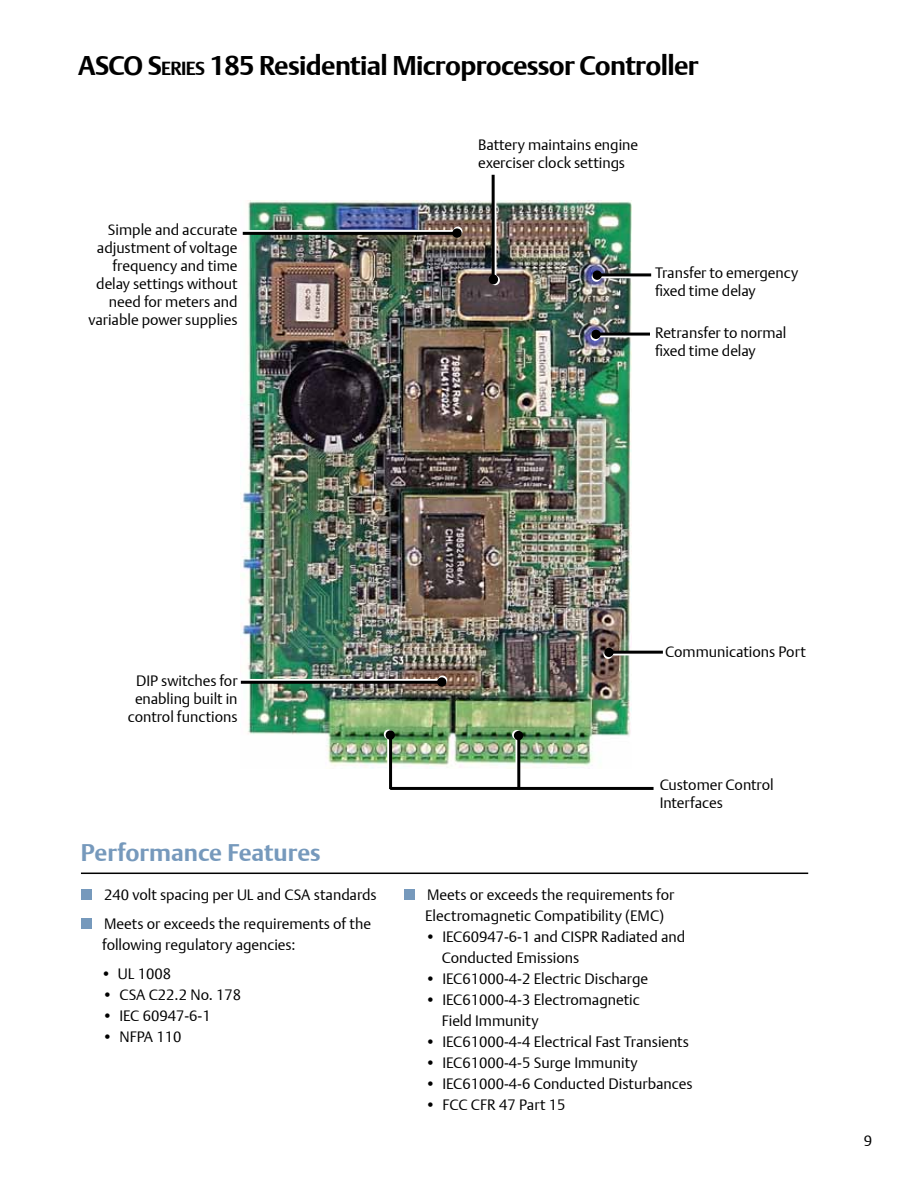
<style>
.page{position:relative;width:918px;height:1188px;background:#fff}
.page>*{position:absolute;margin:0;border:0;box-sizing:border-box;transform-origin:0 0}
.t1{font:700 27px "DTL Argo T";letter-spacing:-.025em;color:#000}
.t2{font:700 24px "DTL Argo T";color:#7699bc}
.t3{font:15px/18px "DTL Argo T Light";color:#000}
.s1{font-size:18.9px}
</style>
<div class="page">
<img style="left:242px;top:201px;width:389px;height:568px">
<hr style="left:81px;top:873px;width:727px;height:1px;background:#000">
<div style="left:81px;top:889px;width:11px;height:10px;background:#7699bc"></div>
<div style="left:81px;top:918px;width:11px;height:11px;background:#7699bc"></div>
<div style="left:404px;top:889px;width:11px;height:10px;background:#7699bc"></div>
<hr style="left:606px;top:652px;width:56px;height:3px;background:#fff">
<svg style="left:603px;top:650px;width:10px;height:9px"></svg>
<hr style="left:606px;top:651px;width:57px;height:3px;background:#000">
<div style="left:604px;top:648px;width:10px;height:9px;background:#000;border-radius:50%"></div>
<hr style="left:387px;top:732px;width:3px;height:56px;background:#fff">
<svg style="left:384px;top:730px;width:9px;height:9px"></svg>
<hr style="left:389px;top:733px;width:3px;height:56px;background:#000">
<div style="left:386px;top:730px;width:9px;height:10px;background:#000;border-radius:50%"></div>
<hr style="left:515px;top:732px;width:3px;height:57px;background:#fff">
<svg style="left:512px;top:730px;width:9px;height:9px"></svg>
<hr style="left:517px;top:733px;width:3px;height:57px;background:#000">
<div style="left:514px;top:731px;width:9px;height:9px;background:#000;border-radius:50%"></div>
<hr style="left:390px;top:787px;width:264px;height:3px;background:#000">
<hr style="left:594px;top:275px;width:56px;height:3px;background:#fff">
<svg style="left:592px;top:272px;width:9px;height:10px"></svg>
<hr style="left:595px;top:273px;width:56px;height:3px;background:#000">
<div style="left:593px;top:271px;width:9px;height:9px;background:#000;border-radius:50%"></div>
<hr style="left:493px;top:187px;width:3px;height:96px;background:#fff">
<svg style="left:491px;top:275px;width:9px;height:10px"></svg>
<hr style="left:492px;top:175px;width:3px;height:107px;background:#000">
<div style="left:489px;top:274px;width:9px;height:10px;background:#000;border-radius:50%"></div>
<hr style="left:593px;top:334px;width:56px;height:3px;background:#fff">
<svg style="left:591px;top:331px;width:9px;height:10px"></svg>
<hr style="left:594px;top:333px;width:56px;height:3px;background:#000">
<div style="left:591px;top:330px;width:10px;height:9px;background:#000;border-radius:50%"></div>
<hr style="left:243px;top:230px;width:217px;height:3px;background:#fff">
<svg style="left:453px;top:227px;width:10px;height:9px"></svg>
<hr style="left:243px;top:232px;width:216px;height:3px;background:#000">
<div style="left:452px;top:228px;width:10px;height:10px;background:#000;border-radius:50%"></div>
<hr style="left:241px;top:679px;width:204px;height:3px;background:#fff">
<svg style="left:438px;top:676px;width:9px;height:9px"></svg>
<hr style="left:241px;top:681px;width:203px;height:3px;background:#000">
<div style="left:437px;top:677px;width:9px;height:10px;background:#000;border-radius:50%"></div>
<h1 class="t1" style="left:78px;top:49px;width:622px">ASCO S<span class="s1">ERIES</span> 185 Residential Microprocessor Controller</h1>
<p class="t3" style="left:88px;top:221px;width:151px;text-align:right">Simple and accurate adjustment of voltage frequency and time delay settings without need for meters and variable power supplies</p>
<p class="t3" style="left:478px;top:135px;width:162px">Battery maintains engine exerciser clock settings</p>
<p class="t3" style="left:655px;top:264px;width:145px">Transfer to emergency fixed time delay</p>
<p class="t3" style="left:655px;top:324px;width:133px">Retransfer to normal fixed time delay</p>
<p class="t3" style="left:128px;top:671px;width:111px;text-align:center">DIP switches for enabling built in control functions</p>
<h2 class="t2" style="left:81px;top:838px;width:241px">Performance Features</h2>
<p class="t3" style="left:104px;top:880px;width:274px;line-height:29.1px">240 volt spacing per UL and CSA standards<br>Meets or exceeds the requirements of the</p>
<p class="t3" style="left:102px;top:936px;width:195px">following regulatory agencies:</p>
<p class="t3" style="left:101px;top:965px;width:72px">• UL 1008</p>
<p class="t3" style="left:102px;top:986px;width:141px">• CSA C22.2 No. 178</p>
<p class="t3" style="left:102px;top:1007px;width:110px">• IEC 60947-6-1</p>
<p class="t3" style="left:102px;top:1028px;width:81px">• NFPA 110</p>
<p class="t3" style="left:665px;top:643px;width:142px">Communications Port</p>
<p class="t3" style="left:660px;top:775px;width:116px">Customer Control<br>Interfaces</p>
<p class="t3" style="left:425px;top:884px;width:251px;line-height:21px">Meets or exceeds the requirements for<br>Electromagnetic Compatibility (EMC)</p>
<p class="t3" style="left:442px;top:926px;width:245px;line-height:21px;text-indent:-16px">• IEC60947-6-1 and CISPR Radiated and<br>Conducted Emissions</p>
<p class="t3" style="left:425px;top:970px;width:225px">• IEC61000-4-2 Electric Discharge</p>
<p class="t3" style="left:442px;top:989px;width:200px;line-height:21px;text-indent:-16px">• IEC61000-4-3 Electromagnetic<br>Field Immunity</p>
<p class="t3" style="left:425px;top:1033px;width:265px">• IEC61000-4-4 Electrical Fast Transients</p>
<p class="t3" style="left:425px;top:1054px;width:214px">• IEC61000-4-5 Surge Immunity</p>
<p class="t3" style="left:425px;top:1075px;width:269px">• IEC61000-4-6 Conducted Disturbances</p>
<p class="t3" style="left:425px;top:1096px;width:142px">• FCC CFR 47 Part 15</p>
<p class="t3" style="left:864px;top:1131px;width:10px">9</p>
</div>
